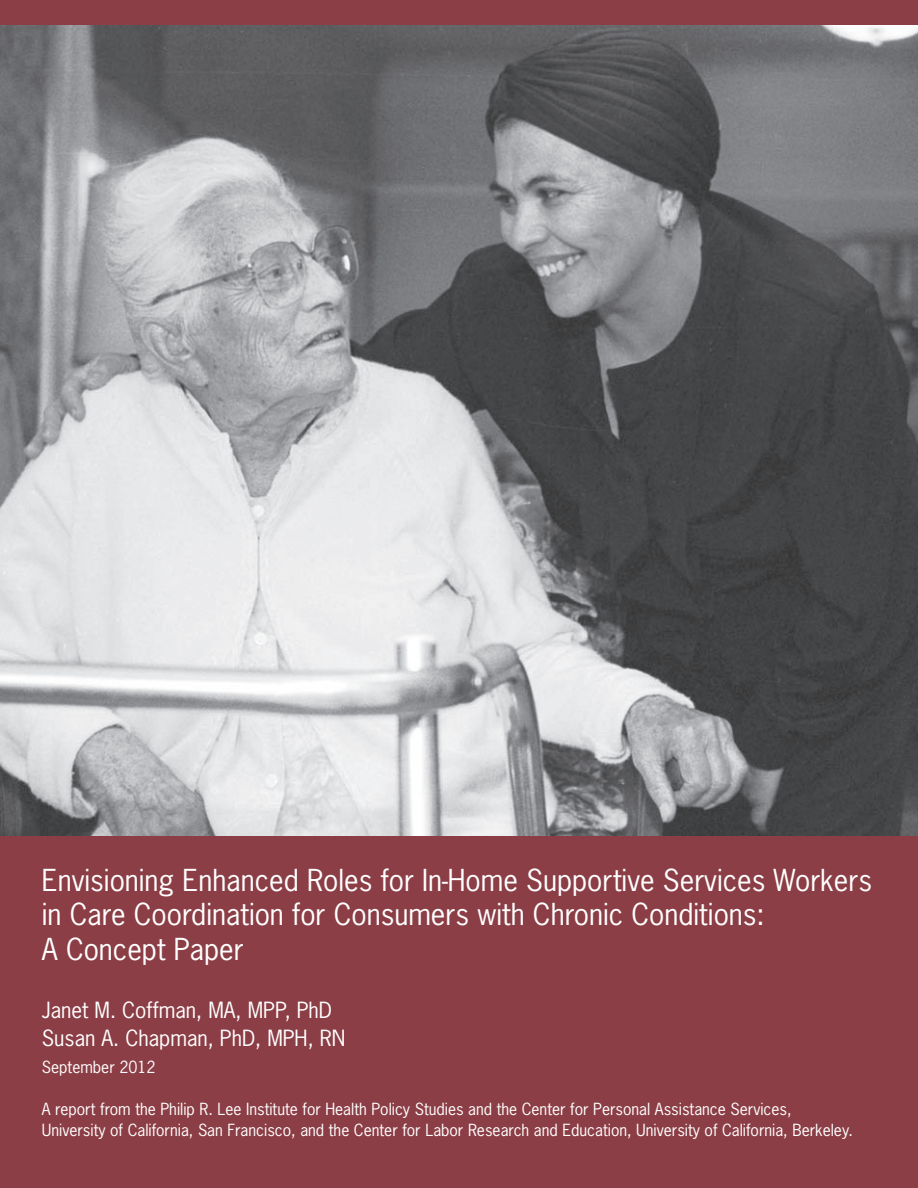
<style>
.page{position:relative;width:918px;height:1188px;background:#8c3e46}
.page>*{position:absolute;margin:0;border:0;box-sizing:border-box;transform-origin:0 0}
.t1{font:28.5px/34.2px "News Gothic Std";color:#fff}
.t2{font:21px/28.2px "News Gothic Std";color:#fff}
.t3{font:15.75px/21px "News Gothic Std";color:#fff}
</style>
<div class="page">
<img style="left:0;top:26px;width:918px;height:810px">
<h1 class="t1" style="left:42px;top:863px;width:832px">Envisioning Enhanced Roles for In-Home Supportive Services Workers in Care Coordination for Consumers with Chronic Conditions:<br>A Concept Paper</h1>
<h2 class="t2" style="left:42px;top:996px;width:305px">Janet M. Coffman, MA, MPP, PhD<br>Susan A. Chapman, PhD, MPH, RN</h2>
<p class="t3" style="left:42px;top:1057px;width:115px">September 2012</p>
<p class="t3" style="left:42px;top:1099px;width:813px">A report from the Philip R. Lee Institute for Health Policy Studies and the Center for Personal Assistance Services,<br>University of California, San Francisco, and the Center for Labor Research and Education, University of California, Berkeley.</p>
</div>
